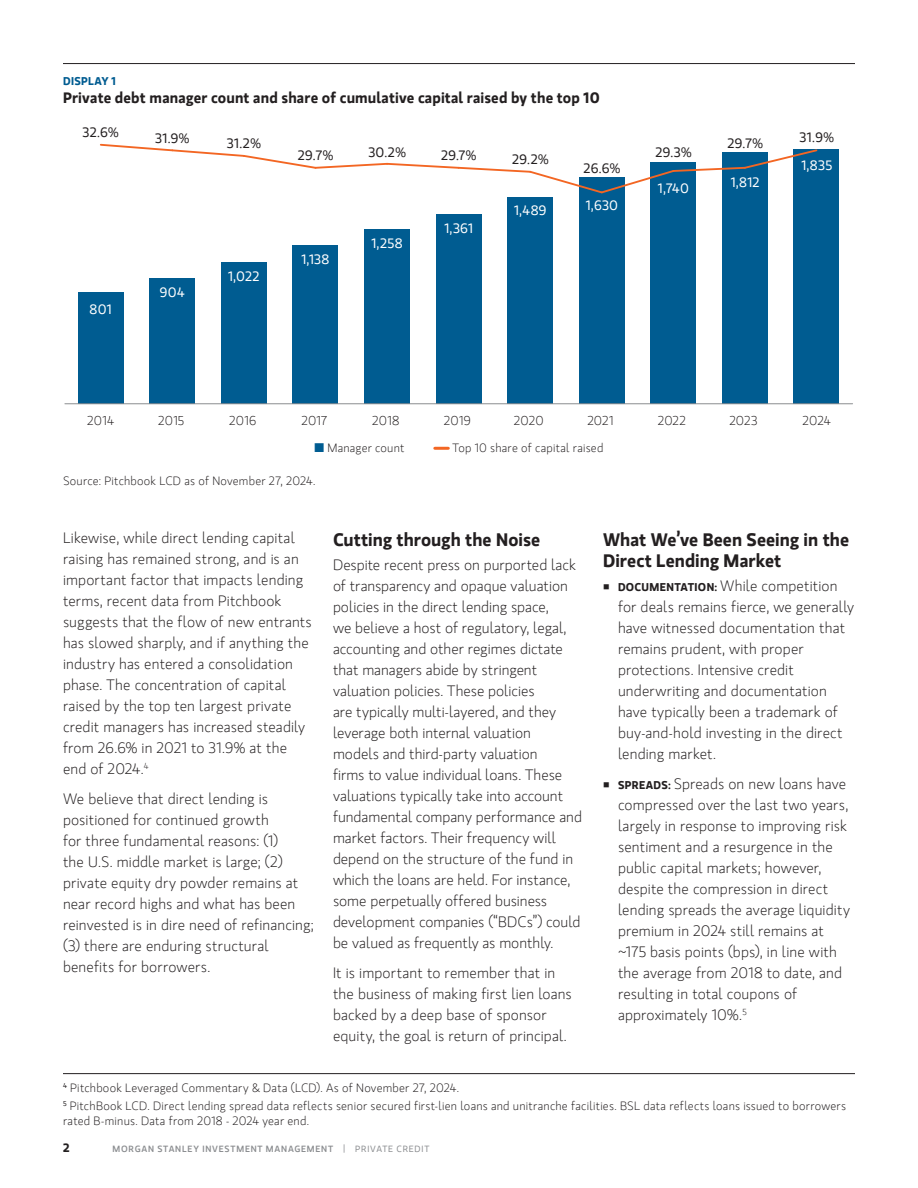
<style>
.page{position:relative;width:918px;height:1188px;background:#fff}
.page>*{position:absolute;margin:0;border:0;box-sizing:border-box;transform-origin:0 0}
.Body_Head{font:700 18px/21px "MS Gloriola II Std";color:#231f20}
.Body_Light{font:300 15px/21px "MS Gloriola II Std";letter-spacing:.005em;color:#231f20}
.t1{font:700 15px "MS Gloriola II Std";letter-spacing:.01em;color:#231f20}
.t2{font:13.5px "MS Gloriola II Std";letter-spacing:.025em;color:#231f20}
.t3{font:13.5px "MS Gloriola II Std";letter-spacing:.025em;color:#fff}
.t4{font:300 12.75px "MS Gloriola II Std";letter-spacing:.015em;color:#231f20}
.Footnote{font:300 12px/15px "MS Gloriola II Std";letter-spacing:.02em;color:#231f20}
.Footnote___Rule_Above{font:300 12px "MS Gloriola II Std";letter-spacing:.02em;color:#231f20}
.Source{font:300 12px "MS Gloriola II Std";letter-spacing:.02em;color:#231f20}
.t5{font:700 12px "MS Gloriola II Std";color:#231f20}
.Display_Number___Rule_Above{font:700 11.25px "MS Gloriola II Std";letter-spacing:.03em;color:#005c91}
.t6{font:500 9px "MS Gloriola II Std";letter-spacing:.09em;color:#8b8d90}
.s1{color:#005c91}
.s2{font-weight:700;font-size:11.25px}
.s3{font-weight:400}
</style>
<div class="page">
<hr style="left:63px;top:1073px;width:792px;height:1px;background:#231f20">
<hr style="left:63px;top:63px;width:792px;height:1px;background:#231f20">
<svg style="left:435px;top:447px;width:13px;height:3px"></svg>
<div style="left:78px;top:292px;width:46px;height:111px;background:#005c91"></div>
<div style="left:149px;top:278px;width:46px;height:125px;background:#005c91"></div>
<div style="left:221px;top:262px;width:46px;height:141px;background:#005c91"></div>
<div style="left:293px;top:245px;width:45px;height:158px;background:#005c91"></div>
<div style="left:364px;top:229px;width:46px;height:174px;background:#005c91"></div>
<div style="left:436px;top:214px;width:45px;height:189px;background:#005c91"></div>
<div style="left:507px;top:197px;width:46px;height:206px;background:#005c91"></div>
<div style="left:579px;top:177px;width:46px;height:226px;background:#005c91"></div>
<div style="left:650px;top:162px;width:46px;height:241px;background:#005c91"></div>
<div style="left:722px;top:152px;width:46px;height:251px;background:#005c91"></div>
<div style="left:794px;top:149px;width:45px;height:254px;background:#005c91"></div>
<hr style="left:65px;top:403px;width:788px;height:1px;background:#8b8d90">
<svg style="left:100px;top:143px;width:718px;height:52px"></svg>
<p class="Display_Number___Rule_Above" style="left:63px;top:73px;width:54px">DISPLAY 1</p>
<p class="t1" style="left:63px;top:87px;width:538px">Private debt manager count and share of cumulative capital raised by the top 10</p>
<p class="t2" style="left:83px;top:124px;width:38px">32.6%</p>
<p class="t2" style="left:155px;top:130px;width:36px">31.9%</p>
<p class="t2" style="left:227px;top:134px;width:35px">31.2%</p>
<p class="t3" style="left:90px;top:300px;width:23px">801</p>
<p class="t3" style="left:160px;top:283px;width:26px">904</p>
<p class="t3" style="left:228px;top:267px;width:33px">1,022</p>
<p class="t2" style="left:298px;top:146px;width:37px">29.7%</p>
<p class="t2" style="left:368px;top:143px;width:39px">30.2%</p>
<p class="t3" style="left:302px;top:250px;width:30px">1,138</p>
<p class="t3" style="left:371px;top:234px;width:33px">1,258</p>
<p class="t2" style="left:441px;top:146px;width:37px">29.7%</p>
<p class="t2" style="left:512px;top:151px;width:38px">29.2%</p>
<p class="t3" style="left:444px;top:219px;width:30px">1,361</p>
<p class="t3" style="left:514px;top:201px;width:34px">1,489</p>
<p class="t2" style="left:584px;top:160px;width:38px">26.6%</p>
<p class="t3" style="left:586px;top:197px;width:34px">1,630</p>
<p class="t2" style="left:655px;top:143px;width:38px">29.3%</p>
<p class="t3" style="left:658px;top:179px;width:33px">1,740</p>
<p class="t2" style="left:727px;top:134px;width:37px">29.7%</p>
<p class="t3" style="left:731px;top:173px;width:30px">1,812</p>
<p class="t2" style="left:800px;top:128px;width:36px">31.9%</p>
<p class="t3" style="left:801px;top:156px;width:32px">1,835</p>
<p class="t4" style="left:87px;top:412px;width:29px">2014</p>
<p class="t4" style="left:158px;top:412px;width:28px">2015</p>
<p class="t4" style="left:229px;top:412px;width:28px">2016</p>
<p class="t4" style="left:301px;top:412px;width:27px">2017</p>
<p class="t4" style="left:372px;top:412px;width:29px">2018</p>
<p class="t4" style="left:444px;top:412px;width:28px">2019</p>
<p class="t4" style="left:514px;top:412px;width:31px">2020</p>
<p class="t4" style="left:587px;top:412px;width:28px">2021</p>
<p class="Footnote" style="left:314px;top:441px;width:92px"><span class="s1">■</span> Manager count</p>
<p class="Footnote" style="left:453px;top:441px;width:152px">Top 10 share of capital raised</p>
<p class="Source" style="left:63px;top:473px;width:254px">Source: Pitchbook LCD as of November 27, 2024.</p>
<p class="t4" style="left:658px;top:412px;width:30px">2022</p>
<p class="t4" style="left:729px;top:412px;width:30px">2023</p>
<p class="t4" style="left:803px;top:412px;width:30px">2024</p>
<p class="Body_Light" style="left:63px;top:527px;width:250px">Likewise, while direct lending capital raising has remained strong, and is an important factor that impacts lending terms, recent data from Pitchbook suggests that the flow of new entrants has slowed sharply, and if anything the industry has entered a consolidation phase. The concentration of capital raised by the top ten largest private credit managers has increased steadily from 26.6% in 2021 to 31.9% at the end of 2024.<sup>4</sup></p>
<p class="Body_Light" style="left:63px;top:788px;width:252px">We believe that direct lending is positioned for continued growth<br>for three fundamental reasons: (1)<br>the U.S. middle market is large; (2) private equity dry powder remains at near record highs and what has been reinvested is in dire need of refinancing; (3) there are enduring structural benefits for borrowers.</p>
<p class="Body_Head" style="left:333px;top:528px;width:209px">Cutting through the Noise</p>
<p class="Body_Light" style="left:333px;top:554px;width:251px">Despite recent press on purported lack of transparency and opaque valuation policies in the direct lending space,<br>we believe a host of regulatory, legal, accounting and other regimes dictate that managers abide by stringent valuation policies. These policies<br>are typically multi-layered, and they leverage both internal valuation<br>models and third-party valuation<br>firms to value individual loans. These valuations typically take into account fundamental company performance and market factors. Their frequency will depend on the structure of the fund in which the loans are held. For instance, some perpetually offered business development companies (“BDCs”) could be valued as frequently as monthly.</p>
<p class="Body_Light" style="left:333px;top:962px;width:240px">It is important to remember that in the business of making first lien loans backed by a deep base of sponsor equity, the goal is return of principal.</p>
<p class="Body_Head" style="left:603px;top:528px;width:248px">What We’ve Been Seeing in the<br>Direct Lending Market</p>
<p class="Body_Light" style="left:618px;top:575px;width:238px"><span class="s2">DOCUMENTATION:</span> While competition for deals remains fierce, we generally have witnessed documentation that remains prudent, with proper protections. Intensive credit underwriting and documentation have typically been a trademark of buy-and-hold investing in the direct lending market.</p>
<p class="Body_Light" style="left:618px;top:773px;width:233px"><span class="s2">SPREADS:</span> Spreads on new loans have compressed over the last two years, largely in response to improving risk sentiment and a resurgence in the public capital markets; however, despite the compression in direct lending spreads the average liquidity premium in 2024 still remains at ~175 basis points (bps), in line with the average from 2018 to date, and resulting in total coupons of approximately 10%.<sup>5</sup></p>
<p class="Footnote___Rule_Above" style="left:63px;top:1080px;width:398px"><sup>4</sup> Pitchbook Leveraged Commentary &amp; Data (LCD). As of November 27, 2024.</p>
<p class="Footnote" style="left:63px;top:1098px;width:785px"><sup>5</sup> PitchBook LCD. Direct lending spread data reflects senior secured first-lien loans and unitranche facilities. BSL data reflects loans issued to borrowers rated B-minus. Data from 2018 - 2024 year end.</p>
<p class="t5" style="left:63px;top:1139px;width:8px">2</p>
<p class="t6" style="left:112px;top:1143px;width:319px">MORGAN STANLEY INVESTMENT MANAGEMENT <span class="s3">| PRIVATE CREDIT</span></p>
</div>
